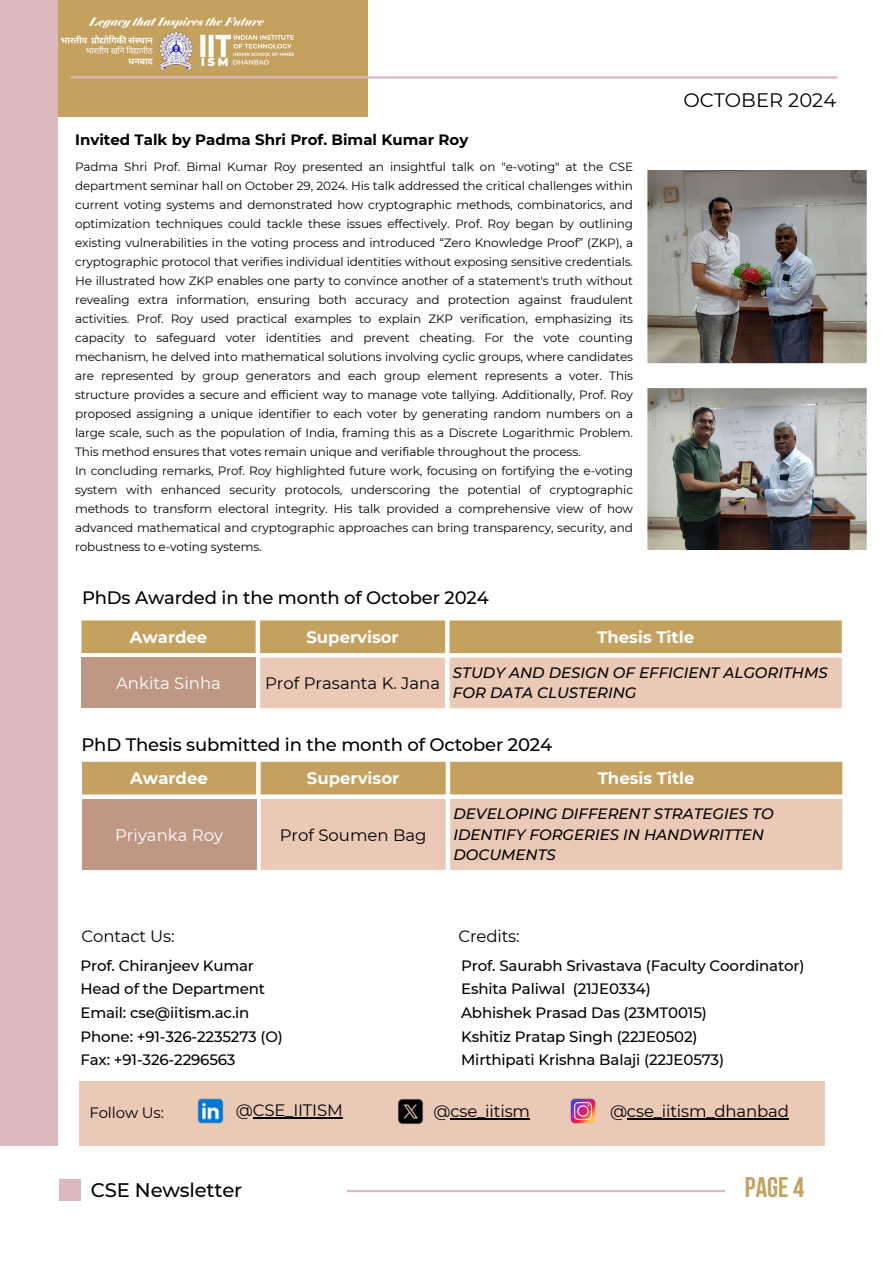
<style>
.page{position:relative;width:894px;height:1264px;background:#fff}
.page>*{position:absolute;margin:0;border:0;box-sizing:border-box;transform-origin:0 0}
.t1{font:700 28.2px "Bebas Neue";color:#c4a15f}
.t2{font:500 19.65px "Montserrat";letter-spacing:-.01em;color:#000}
.t3{font:19.5px "Montserrat";color:#000}
.t4{font:500 18px "Montserrat";letter-spacing:-.01em;color:#000}
.t5{font:16.5px "Montserrat";letter-spacing:-.01em;color:#000}
.t6{font:700 16.5px "Montserrat";color:#fff}
.t7{font:16.5px "Montserrat";color:#fff}
.t8{font:500 15px/23.7px "Montserrat";letter-spacing:-.01em;color:#000}
.t9{font:italic 500 15px/20.2px "Montserrat";color:#000}
.t10{font:700 15px "Montserrat";color:#000}
.t11{font:15px "Montserrat";letter-spacing:-.01em;color:#000}
.t12{font:12px/19px "Montserrat";letter-spacing:-.01em;color:#000;text-align:justify}
</style>
<div class="page">
<svg style="left:81px;top:620px;width:760px;height:88px;background:#d8b795"></svg>
<div style="left:0;top:0;width:367px;height:116px;background:#c4a15f"></div>
<div style="left:0;top:0;width:57px;height:1146px;background:#d9b8be"></div>
<div style="left:60px;top:1179px;width:21px;height:21px;background:#d9b8be"></div>
<hr style="left:347px;top:1189px;width:377px;height:3px;background:#d9b8be">
<hr style="left:70px;top:76px;width:767px;height:3px;background:#d9b8be">
<img style="left:60px;top:17px;width:235px;height:54px">
<svg style="left:82px;top:761px;width:760px;height:108px;background:#d9b898"></svg>
<div style="left:79px;top:1081px;width:744px;height:65px;background:#ebc9b7"></div>
<img style="left:398px;top:1099px;width:25px;height:25px">
<img style="left:570px;top:1098px;width:26px;height:26px">
<hr style="left:626px;top:1118px;width:162px;height:1px;background:#000">
<img style="left:197px;top:1098px;width:27px;height:26px">
<hr style="left:252px;top:1117px;width:90px;height:1px;background:#000">
<hr style="left:450px;top:1118px;width:79px;height:1px;background:#000">
<img style="left:647px;top:170px;width:220px;height:194px">
<img style="left:647px;top:388px;width:220px;height:162px">
<h1 class="t10" style="left:75px;top:131px;width:394px">Invited Talk by Padma Shri Prof. Bimal Kumar Roy</h1>
<h6 class="t12" style="left:75px;top:157px;width:559px">Padma Shri Prof. Bimal Kumar Roy presented an insightful talk on "e-voting" at the CSE department seminar hall on October 29, 2024. His talk addressed the critical challenges within current voting systems and demonstrated how cryptographic methods, combinatorics, and optimization techniques could tackle these issues effectively. Prof. Roy began by outlining existing vulnerabilities in the voting process and introduced “Zero Knowledge Proof” (ZKP), a cryptographic protocol that verifies individual identities without exposing sensitive credentials.<br>He illustrated how ZKP enables one party to convince another of a statement's truth without revealing extra information, ensuring both accuracy and protection against fraudulent activities. Prof. Roy used practical examples to explain ZKP verification, emphasizing its capacity to safeguard voter identities and prevent cheating. For the vote counting mechanism, he delved into mathematical solutions involving cyclic groups, where candidates are represented by group generators and each group element represents a voter. This structure provides a secure and efficient way to manage vote tallying. Additionally, Prof. Roy proposed assigning a unique identifier to each voter by generating random numbers on a large scale, such as the population of India, framing this as a Discrete Logarithmic Problem.<br>This method ensures that votes remain unique and verifiable throughout the process.</h6>
<h3 class="t12" style="left:75px;top:461px;width:559px">In concluding remarks, Prof. Roy highlighted future work, focusing on fortifying the e-voting system with enhanced security protocols, underscoring the potential of cryptographic methods to transform electoral integrity. His talk provided a comprehensive view of how advanced mathematical and cryptographic approaches can bring transparency, security, and robustness to e-voting systems.</h3>
<p class="t4" style="left:82px;top:586px;width:408px">PhDs Awarded in the month of October 2024</p>
<p class="t3" style="left:683px;top:88px;width:154px">OCTOBER 2024</p>
<p class="t6" style="left:130px;top:627px;width:79px">Awardee</p>
<h2 class="t6" style="left:306px;top:627px;width:94px">Supervisor</h2>
<h5 class="t6" style="left:597px;top:627px;width:98px">Thesis Title</h5>
<p class="t7" style="left:116px;top:673px;width:106px">Ankita Sinha</p>
<p class="t5" style="left:265px;top:673px;width:176px">Prof Prasanta K. Jana</p>
<h3 class="t9" style="left:453px;top:662px;width:376px">STUDY AND DESIGN OF EFFICIENT ALGORITHMS<br>FOR DATA CLUSTERING</h3>
<h6 class="t4" style="left:81px;top:733px;width:472px">PhD Thesis submitted in the month of October 2024</h6>
<p class="t6" style="left:130px;top:768px;width:79px">Awardee</p>
<p class="t6" style="left:307px;top:768px;width:94px">Supervisor</p>
<p class="t6" style="left:597px;top:768px;width:98px">Thesis Title</p>
<h3 class="t7" style="left:115px;top:824px;width:109px">Priyanka Roy</h3>
<p class="t5" style="left:280px;top:824px;width:148px">Prof Soumen Bag</p>
<p class="t9" style="left:453px;top:803px;width:321px">DEVELOPING DIFFERENT STRATEGIES TO<br>IDENTIFY FORGERIES IN HANDWRITTEN<br>DOCUMENTS</p>
<h5 class="t5" style="left:81px;top:926px;width:95px">Contact Us:</h5>
<h5 class="t5" style="left:458px;top:926px;width:63px">Credits:</h5>
<h6 class="t8" style="left:80px;top:953px;width:204px">Prof. Chiranjeev Kumar<br>Head of the Department<br>Email: cse@iitism.ac.in<br>Phone: +91-326-2235273 (O)<br>Fax: +91-326-2296563</h6>
<p class="t8" style="left:461px;top:953px;width:345px">Prof. Saurabh Srivastava (Faculty Coordinator)<br>Eshita Paliwal (21JE0334)<br>Abhishek Prasad Das (23MT0015)<br>Kshitiz Pratap Singh (22JE0502)<br>Mirthipati Krishna Balaji (22JE0573)</p>
<p class="t11" style="left:89px;top:1103px;width:76px">Follow Us:</p>
<h6 class="t5" style="left:236px;top:1100px;width:108px">@CSE_IITISM</h6>
<p class="t5" style="left:433px;top:1101px;width:98px">@cse_iitism</p>
<h6 class="t5" style="left:610px;top:1101px;width:180px">@cse_iitism_dhanbad</h6>
<p class="t2" style="left:91px;top:1178px;width:153px">CSE Newsletter</p>
<p class="t1" style="left:744px;top:1175px;width:61px">PAGE4</p>
</div>
